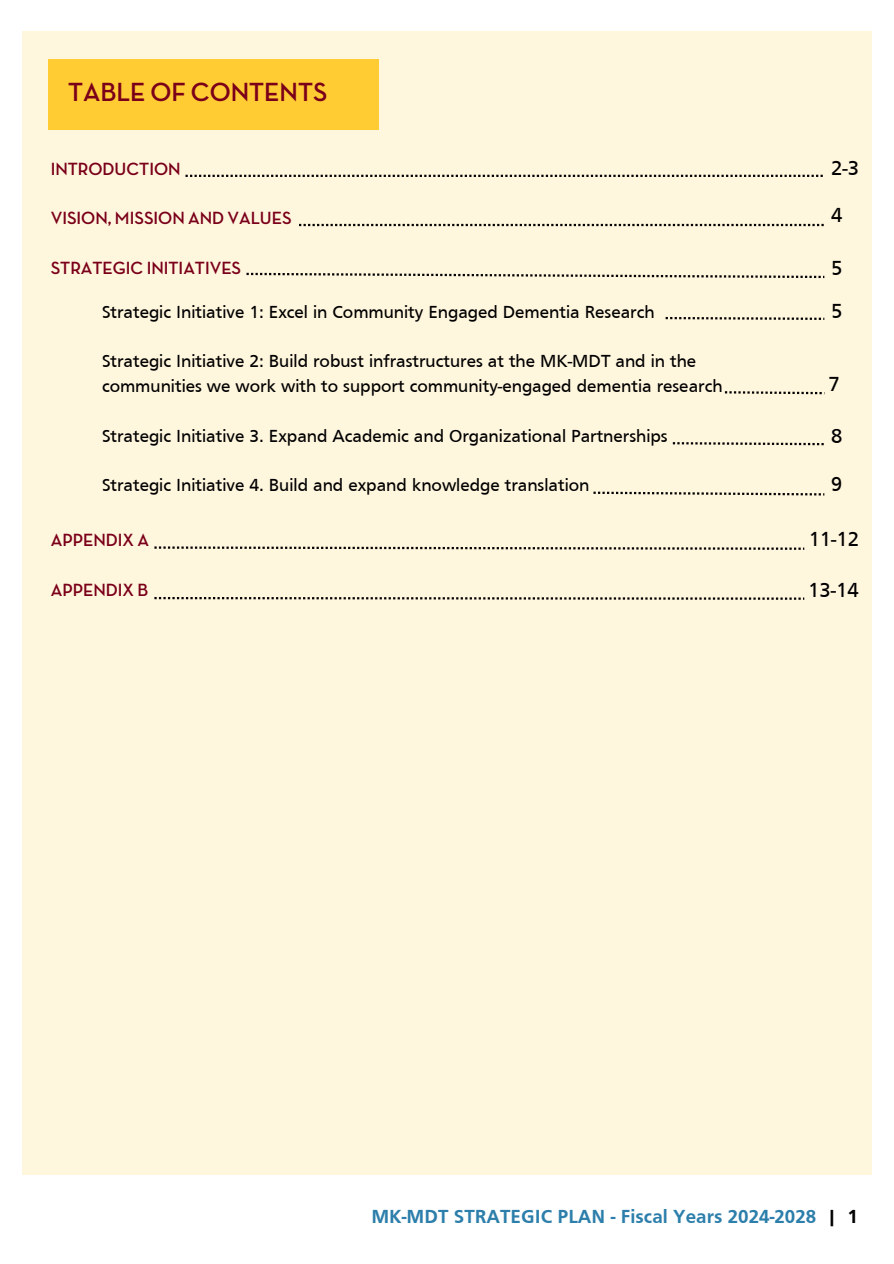
<style>
.page{position:relative;width:894px;height:1264px;background:#fff}
.page>*{position:absolute;margin:0;border:0;box-sizing:border-box;transform-origin:0 0}
.t1{font:700 26.7px "Neutraface Display";color:#7a0019}
.t2{font:21px "Frutiger";color:#000}
.t3{font:700 19.5px "Frutiger";color:#2c7eab}
.t4{font:18px/24.8px "Frutiger";color:#000}
.t5{font:700 18px "Neutraface Display";color:#7a0019}
.s1{color:#000}
</style>
<div class="page">
<div style="left:22px;top:31px;width:849px;height:1143px;background:#fff6de"></div>
<div style="left:48px;top:59px;width:330px;height:70px;background:#fc3"></div>
<svg style="left:185px;top:175px;width:637px;height:2px"></svg>
<svg style="left:299px;top:224px;width:524px;height:2px"></svg>
<svg style="left:246px;top:273px;width:578px;height:5px"></svg>
<svg style="left:154px;top:546px;width:650px;height:4px"></svg>
<svg style="left:154px;top:597px;width:650px;height:2px"></svg>
<svg style="left:665px;top:317px;width:159px;height:3px"></svg>
<svg style="left:724px;top:391px;width:98px;height:3px"></svg>
<svg style="left:672px;top:442px;width:151px;height:3px"></svg>
<svg style="left:593px;top:491px;width:231px;height:4px"></svg>
<h4 class="t1" style="left:68px;top:80px;width:260px">TABLE OF CONTENTS</h4>
<h1 class="t5" style="left:51px;top:161px;width:131px">INTRODUCTION</h1>
<h3 class="t5" style="left:51px;top:210px;width:242px">VISION, MISSION AND VALUES</h3>
<h4 class="t5" style="left:51px;top:260px;width:192px">STRATEGIC INITIATIVES</h4>
<h4 class="t4" style="left:102px;top:301px;width:554px">Strategic Initiative 1: Excel in Community Engaged Dementia Research</h4>
<p class="t4" style="left:102px;top:350px;width:622px">Strategic Initiative 2: Build robust infrastructures at the MK-MDT and in the communities we work with to support community-engaged dementia research</p>
<p class="t4" style="left:102px;top:424px;width:567px">Strategic Initiative 3. Expand Academic and Organizational Partnerships</p>
<p class="t4" style="left:102px;top:474px;width:489px">Strategic Initiative 4. Build and expand knowledge translation</p>
<h4 class="t5" style="left:51px;top:532px;width:100px">APPENDIX A</h4>
<h4 class="t5" style="left:51px;top:581px;width:99px">APPENDIX B</h4>
<p class="t2" style="left:831px;top:159px;width:29px">2-3</p>
<p class="t2" style="left:831px;top:207px;width:13px">4</p>
<p class="t2" style="left:831px;top:260px;width:13px">5</p>
<p class="t2" style="left:831px;top:303px;width:13px">5</p>
<p class="t2" style="left:828px;top:376px;width:13px">7</p>
<p class="t2" style="left:831px;top:427px;width:13px">8</p>
<p class="t2" style="left:831px;top:476px;width:13px">9</p>
<h3 class="t2" style="left:808px;top:531px;width:52px">11-12</h3>
<h3 class="t2" style="left:808px;top:581px;width:52px">13-14</h3>
<h2 class="t3" style="left:371px;top:1208px;width:488px">MK-MDT STRATEGIC PLAN - Fiscal Years 2024-2028 <span class="s1">| 1</span></h2>
</div>
